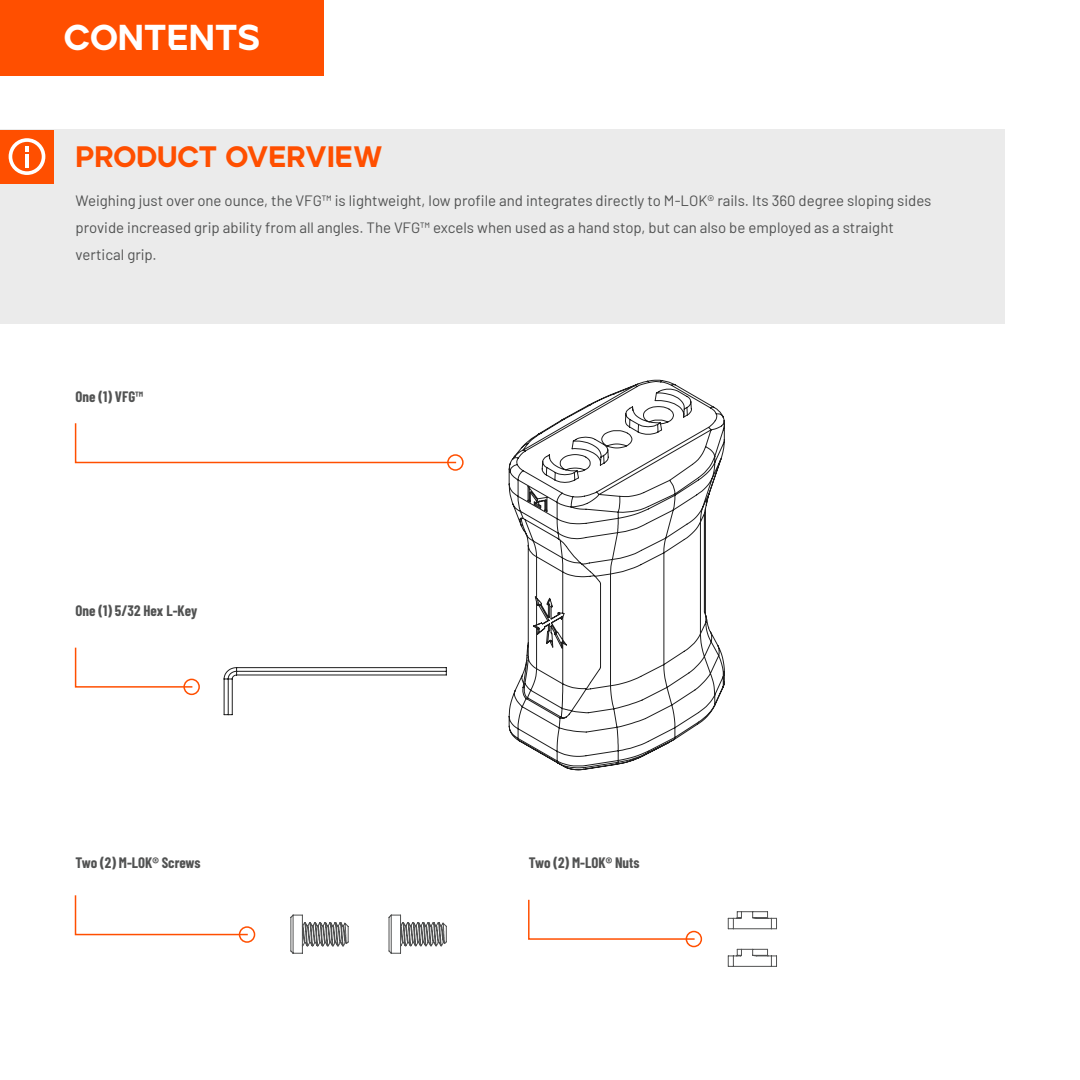
<style>
.page{position:relative;width:1080px;height:1080px;background:#fff}
.page>*{position:absolute;margin:0;border:0;box-sizing:border-box;transform-origin:0 0}
.t1{font:36px "Ardela Edge Variable X01";color:#fff}
.t2{font:29.7px "Ardela Edge Variable X01";letter-spacing:-.005em;color:#ff4f00}
.t3{font:15px "Barlow";color:#515252}
.t4{font:700 14.7px "Barlow Condensed";color:#515252}
</style>
<div class="page">
<div style="left:0;top:0;width:324px;height:76px;background:#ff4f00"></div>
<div style="left:0;top:130px;width:1004px;height:194px;background:#ebebeb"></div>
<div style="left:0;top:130px;width:54px;height:54px;background:#ff4f00"></div>
<div style="left:447px;top:454px;width:17px;height:17px;border:2px solid #ff4f00;border-radius:50%"></div>
<svg style="left:74px;top:423px;width:383px;height:41px"></svg>
<div style="left:239px;top:926px;width:16px;height:17px;border:2px solid #ff4f00;border-radius:50%"></div>
<svg style="left:74px;top:895px;width:175px;height:41px"></svg>
<div style="left:686px;top:931px;width:16px;height:16px;border:2px solid #ff4f00;border-radius:50%"></div>
<svg style="left:528px;top:899px;width:167px;height:42px"></svg>
<div style="left:183px;top:679px;width:17px;height:16px;border:2px solid #ff4f00;border-radius:50%"></div>
<svg style="left:74px;top:647px;width:119px;height:41px"></svg>
<svg style="left:9px;top:138px;width:36px;height:37px"></svg>
<svg style="left:728px;top:911px;width:49px;height:18px"></svg>
<svg style="left:728px;top:949px;width:49px;height:18px"></svg>
<svg style="left:508px;top:379px;width:217px;height:392px"></svg>
<svg style="left:290px;top:914px;width:59px;height:40px"></svg>
<svg style="left:388px;top:914px;width:59px;height:40px"></svg>
<svg style="left:223px;top:667px;width:224px;height:49px"></svg>
<p class="t1" style="left:64px;top:22px;width:198px">CONTENTS</p>
<p class="t2" style="left:76px;top:143px;width:309px">PRODUCT OVERVIEW</p>
<p class="t3" style="left:76px;top:191px;width:857px">Weighing just over one ounce, the VFG™ is lightweight, low profile and integrates directly to M-LOK® rails. Its 360 degree sloping sides</p>
<p class="t3" style="left:76px;top:218px;width:820px">provide increased grip ability from all angles. The VFG™ excels when used as a hand stop, but can also be employed as a straight</p>
<p class="t3" style="left:76px;top:245px;width:83px">vertical grip.</p>
<p class="t4" style="left:76px;top:387px;width:69px">One (1) VFG™</p>
<p class="t4" style="left:76px;top:601px;width:123px">One (1) 5/32 Hex L-Key</p>
<p class="t4" style="left:76px;top:853px;width:127px">Two (2) M-LOK® Screws</p>
<p class="t4" style="left:529px;top:853px;width:112px">Two (2) M-LOK® Nuts</p>
</div>
